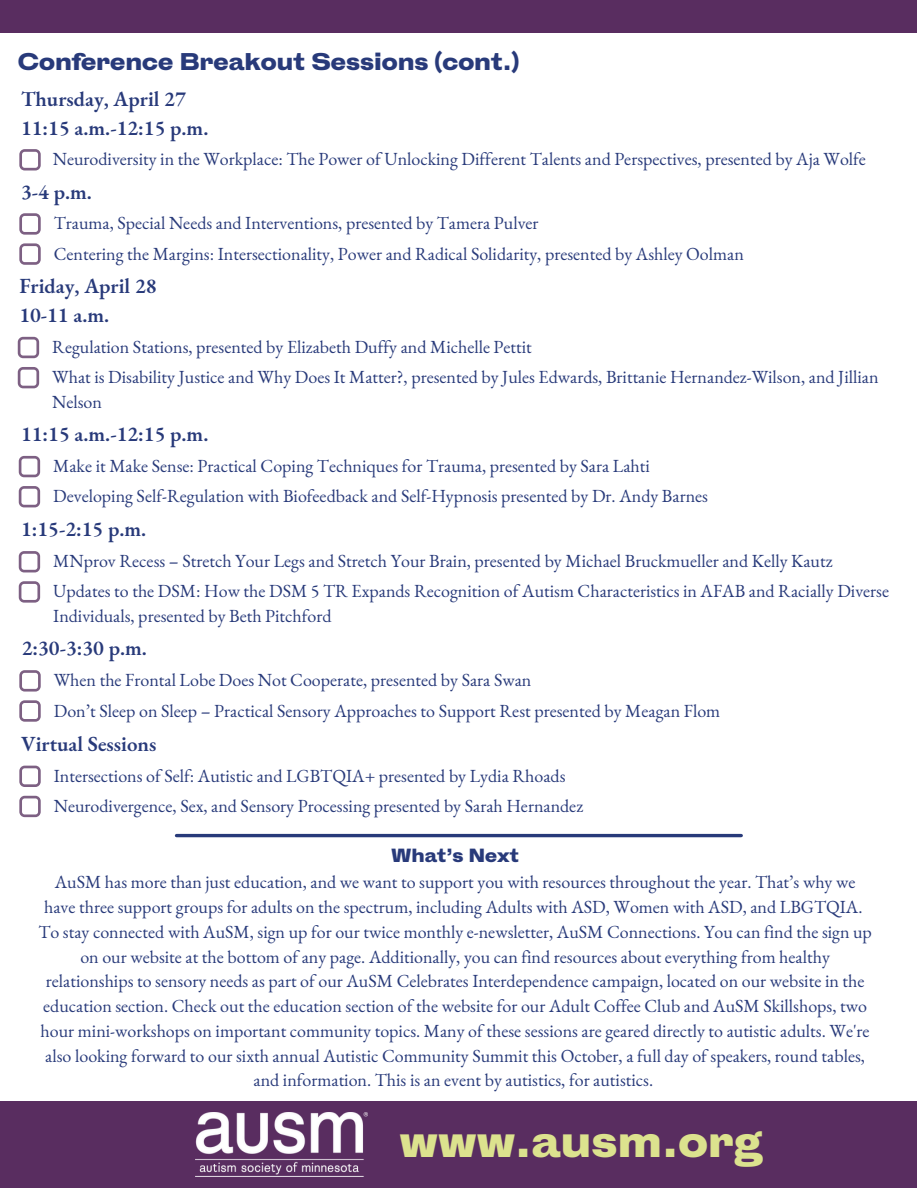
<style>
.page{position:relative;width:918px;height:1188px;background:#fff}
.page>*{position:absolute;margin:0;border:0;box-sizing:border-box;transform-origin:0 0}
.t1{font:900 42.3px "HK Gothic";color:#dce28e}
.t2{font:900 22.8px "HK Gothic";color:#283a7a}
.t3{font:600 21px/29.2px "EB Garamond";color:#283a7a}
.t4{font:18px/24.8px "EB Garamond";color:#283a7a}
.t5{font:900 18px "HK Gothic";color:#283a7a}
</style>
<div class="page">
<svg style="left:19px;top:149px;width:22px;height:22px"></svg>
<svg style="left:19px;top:213px;width:22px;height:22px"></svg>
<svg style="left:19px;top:243px;width:22px;height:22px"></svg>
<hr style="left:177px;top:834px;width:564px;height:3px;background:#283a7a">
<div style="left:0;top:1102px;width:917px;height:86px;background:#592d60"></div>
<img style="left:195px;top:1113px;width:172px;height:64px">
<div style="left:0;top:0;width:917px;height:33px;background:#592d60"></div>
<svg style="left:18px;top:337px;width:21px;height:21px"></svg>
<svg style="left:18px;top:367px;width:21px;height:21px"></svg>
<svg style="left:19px;top:766px;width:22px;height:21px"></svg>
<svg style="left:19px;top:796px;width:22px;height:21px"></svg>
<svg style="left:19px;top:456px;width:21px;height:21px"></svg>
<svg style="left:19px;top:486px;width:21px;height:21px"></svg>
<svg style="left:19px;top:551px;width:21px;height:21px"></svg>
<svg style="left:19px;top:581px;width:21px;height:22px"></svg>
<svg style="left:19px;top:670px;width:22px;height:22px"></svg>
<svg style="left:19px;top:700px;width:22px;height:22px"></svg>
<p class="t2" style="left:18px;top:50px;width:503px">Conference Breakout Sessions (cont.)</p>
<p class="t3" style="left:21px;top:84px;width:189px">Thursday, April 27<br>11:15 a.m.-12:15 p.m.</p>
<p class="t4" style="left:53px;top:147px;width:815px">Neurodiversity in the Workplace: The Power of Unlocking Different Talents and Perspectives, presented by Aja Wolfe</p>
<p class="t3" style="left:21px;top:176px;width:72px">3-4 p.m.</p>
<p class="t4" style="left:54px;top:208px;width:692px;line-height:30.2px">Trauma, Special Needs and Interventions, presented by Tamera Pulver<br>Centering the Margins: Intersectionality, Power and Radical Solidarity, presented by Ashley Oolman</p>
<p class="t3" style="left:19px;top:271px;width:139px">Friday, April 28<br>10-11 a.m.</p>
<p class="t4" style="left:52px;top:332px;width:828px;line-height:30.2px">Regulation Stations, presented by Elizabeth Duffy and Michelle Pettit<br>What is Disability Justice and Why Does It Matter?, presented by Jules Edwards, Brittanie Hernandez-Wilson, and Jillian</p>
<p class="t4" style="left:52px;top:389px;width:51px">Nelson</p>
<p class="t3" style="left:21px;top:419px;width:189px">11:15 a.m.-12:15 p.m.</p>
<p class="t4" style="left:53px;top:451px;width:656px;line-height:30.2px">Make it Make Sense: Practical Coping Techniques for Trauma, presented by Sara Lahti<br>Developing Self-Regulation with Biofeedback and Self-Hypnosis presented by Dr. Andy Barnes</p>
<p class="t3" style="left:21px;top:514px;width:127px">1:15-2:15 p.m.</p>
<p class="t4" style="left:53px;top:546px;width:837px;line-height:30.2px">MNprov Recess – Stretch Your Legs and Stretch Your Brain, presented by Michael Bruckmueller and Kelly Kautz<br>Updates to the DSM: How the DSM 5 TR Expands Recognition of Autism Characteristics in AFAB and Racially Diverse</p>
<p class="t4" style="left:53px;top:603px;width:280px">Individuals, presented by Beth Pitchford</p>
<p class="t3" style="left:22px;top:633px;width:127px">2:30-3:30 p.m.</p>
<p class="t4" style="left:54px;top:665px;width:668px;line-height:30.2px">When the Frontal Lobe Does Not Cooperate, presented by Sara Swan<br>Don’t Sleep on Sleep – Practical Sensory Approaches to Support Rest presented by Meagan Flom</p>
<p class="t3" style="left:21px;top:729px;width:137px">Virtual Sessions</p>
<p class="t4" style="left:54px;top:760px;width:531px;line-height:30.2px">Intersections of Self: Autistic and LGBTQIA+ presented by Lydia Rhoads<br>Neurodivergence, Sex, and Sensory Processing presented by Sarah Hernandez</p>
<p class="t5" style="left:391px;top:846px;width:129px">What’s Next</p>
<p class="t4" style="left:38px;top:870px;width:835px;text-align:center">AuSM has more than just education, and we want to support you with resources throughout the year. That’s why we have three support groups for adults on the spectrum, including Adults with ASD, Women with ASD, and LBGTQIA.<br>To stay connected with AuSM, sign up for our twice monthly e-newsletter, AuSM Connections. You can find the sign up on our website at the bottom of any page. Additionally, you can find resources about everything from healthy relationships to sensory needs as part of our AuSM Celebrates Interdependence campaign, located on our website in the education section. Check out the education section of the website for our Adult Coffee Club and AuSM Skillshops, two hour mini-workshops on important community topics. Many of these sessions are geared directly to autistic adults. We're also looking forward to our sixth annual Autistic Community Summit this October, a full day of speakers, round tables, and information. This is an event by autistics, for autistics.</p>
<h1 class="t1" style="left:399px;top:1119px;width:365px">www.ausm.org</h1>
</div>
